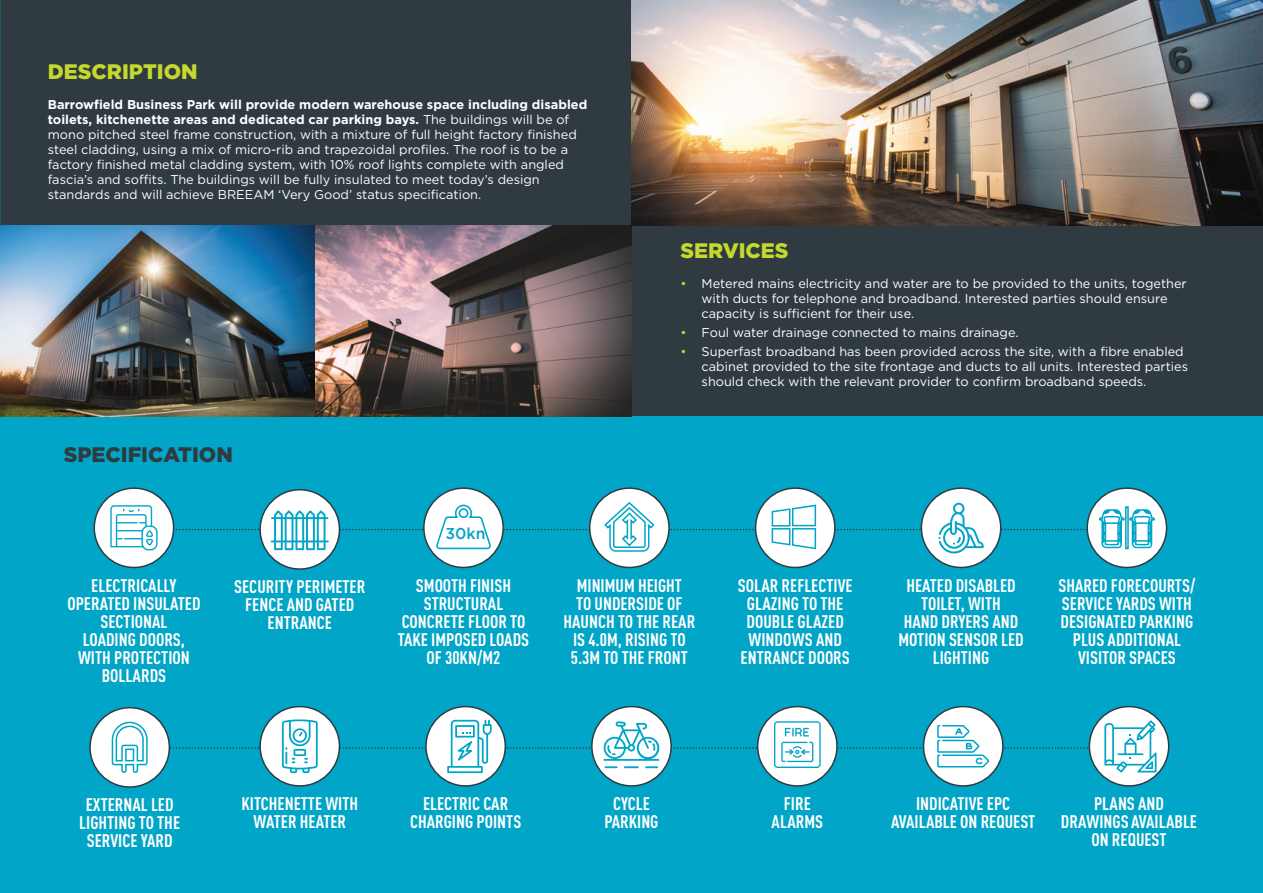
<style>
.page{position:relative;width:1263px;height:893px;background:#2f3b41}
.page>*{position:absolute;margin:0;border:0;box-sizing:border-box;transform-origin:0 0}
.t1{font:900 21px "Gotham";color:#c4d82d}
.t2{font:900 21px "Gotham";color:#2f3b41}
.t3{font:700 18px/18px "DIN Cond";color:#fff;text-align:center}
.t4{font:500 15.75px "Gotham";color:#00a5c8}
.t5{font:12.75px/15px "Gotham";color:#fff}
.s1{font-weight:700}
.s2{color:#c4d82d}
</style>
<div class="page">
<div style="left:0;top:417px;width:1263px;height:476px;background:#00a5c8"></div>
<div style="left:94px;top:488px;width:80px;height:79px;background:#fff;border-radius:50%"></div>
<div style="left:94px;top:487px;width:80px;height:81px;border:2px solid #2f3b41;border-radius:50%"></div>
<div style="left:260px;top:707px;width:79px;height:79px;background:#fff;border-radius:50%"></div>
<div style="left:260px;top:490px;width:79px;height:79px;background:#fff;border-radius:50%"></div>
<div style="left:424px;top:488px;width:79px;height:79px;background:#fff;border-radius:50%"></div>
<div style="left:426px;top:707px;width:79px;height:79px;background:#fff;border-radius:50%"></div>
<div style="left:590px;top:488px;width:79px;height:79px;background:#fff;border-radius:50%"></div>
<div style="left:592px;top:707px;width:79px;height:79px;background:#fff;border-radius:50%"></div>
<div style="left:755px;top:488px;width:80px;height:79px;background:#fff;border-radius:50%"></div>
<div style="left:921px;top:488px;width:80px;height:79px;background:#fff;border-radius:50%"></div>
<div style="left:758px;top:707px;width:79px;height:79px;background:#fff;border-radius:50%"></div>
<div style="left:1087px;top:488px;width:79px;height:79px;background:#fff;border-radius:50%"></div>
<div style="left:1086px;top:487px;width:81px;height:81px;border:2px solid #2f3b41;border-radius:50%"></div>
<div style="left:923px;top:707px;width:80px;height:79px;background:#fff;border-radius:50%"></div>
<div style="left:90px;top:708px;width:79px;height:79px;background:#fff;border-radius:50%"></div>
<div style="left:89px;top:707px;width:81px;height:81px;border:2px solid #2f3b41;border-radius:50%"></div>
<div style="left:1089px;top:707px;width:80px;height:79px;background:#fff;border-radius:50%"></div>
<div style="left:1089px;top:706px;width:80px;height:81px;border:2px solid #2f3b41;border-radius:50%"></div>
<svg style="left:111px;top:719px;width:1045px;height:55px"></svg>
<svg style="left:110px;top:501px;width:1046px;height:52px"></svg>
<hr style="left:271px;top:540px;width:58px;height:2px;background:#00a5c8">
<hr style="left:271px;top:517px;width:57px;height:2px;background:#00a5c8">
<img style="left:631px;top:0;width:632px;height:225px">
<img style="left:0;top:225px;width:631px;height:192px">
<h1 class="t1" style="left:48px;top:60px;width:151px">DESCRIPTION</h1>
<p class="t5" style="left:48px;top:97px;width:541px"><span class="s1">Barrowfield Business Park will provide modern warehouse space including disabled toilets, kitchenette areas and dedicated car parking bays.</span> The buildings will be of mono pitched steel frame construction, with a mixture of full height factory finished steel cladding, using a mix of micro-rib and trapezoidal profiles. The roof is to be a factory finished metal cladding system, with 10% roof lights complete with angled fascia’s and soffits. The buildings will be fully insulated to meet today’s design standards and will achieve BREEAM ‘Very Good’ status specification.</p>
<h1 class="t2" style="left:64px;top:442px;width:171px">SPECIFICATION</h1>
<p class="t4" style="left:445px;top:525px;width:42px">30kn</p>
<h1 class="t1" style="left:680px;top:238px;width:110px">SERVICES</h1>
<p class="t5" style="left:702px;top:275px;width:487px;text-indent:-21px"><span class="s2">•</span> Metered mains electricity and water are to be provided to the units, together with ducts for telephone and broadband. Interested parties should ensure capacity is sufficient for their use.</p>
<p class="t5" style="left:680px;top:325px;width:340px"><span class="s2">•</span> Foul water drainage connected to mains drainage.</p>
<p class="t5" style="left:702px;top:344px;width:488px;text-indent:-21px"><span class="s2">•</span> Superfast broadband has been provided across the site, with a fibre enabled cabinet provided to the site frontage and ducts to all units. Interested parties should check with the relevant provider to confirm broadband speeds.</p>
<h2 class="t3" style="left:67px;top:576px;width:135px">ELECTRICALLY<br>OPERATED INSULATED<br>SECTIONAL<br>LOADING DOORS,<br>WITH PROTECTION<br>BOLLARDS</h2>
<h2 class="t3" style="left:234px;top:577px;width:133px">SECURITY PERIMETER<br>FENCE AND GATED<br>ENTRANCE</h2>
<h2 class="t3" style="left:398px;top:576px;width:133px">SMOOTH FINISH<br>STRUCTURAL<br>CONCRETE FLOOR TO<br>TAKE IMPOSED LOADS<br>OF 30KN/M2</h2>
<h2 class="t3" style="left:563px;top:576px;width:133px">MINIMUM HEIGHT<br>TO UNDERSIDE OF<br>HAUNCH TO THE REAR<br>IS 4.0M, RISING TO<br>5.3M TO THE FRONT</h2>
<h2 class="t3" style="left:738px;top:576px;width:116px">SOLAR REFLECTIVE<br>GLAZING TO THE<br>DOUBLE GLAZED<br>WINDOWS AND<br>ENTRANCE DOORS</h2>
<h2 class="t3" style="left:898px;top:576px;width:127px">HEATED DISABLED<br>TOILET, WITH<br>HAND DRYERS AND<br>MOTION SENSOR LED<br>LIGHTING</h2>
<h2 class="t3" style="left:1058px;top:576px;width:138px">SHARED FORECOURTS/<br>SERVICE YARDS WITH<br>DESIGNATED PARKING<br>PLUS ADDITIONAL<br>VISITOR SPACES</h2>
<h2 class="t3" style="left:241px;top:794px;width:118px">KITCHENETTE WITH<br>WATER HEATER</h2>
<h2 class="t3" style="left:410px;top:794px;width:113px">ELECTRIC CAR<br>CHARGING POINTS</h2>
<h2 class="t3" style="left:604px;top:794px;width:56px">CYCLE<br>PARKING</h2>
<h2 class="t3" style="left:891px;top:794px;width:146px">INDICATIVE EPC<br>AVAILABLE ON REQUEST</h2>
<h2 class="t3" style="left:79px;top:795px;width:102px">EXTERNAL LED<br>LIGHTING TO THE<br>SERVICE YARD</h2>
<h2 class="t3" style="left:1061px;top:794px;width:138px">PLANS AND<br>DRAWINGS AVAILABLE<br>ON REQUEST</h2>
<h2 class="t3" style="left:772px;top:794px;width:53px">FIRE<br>ALARMS</h2>
</div>
